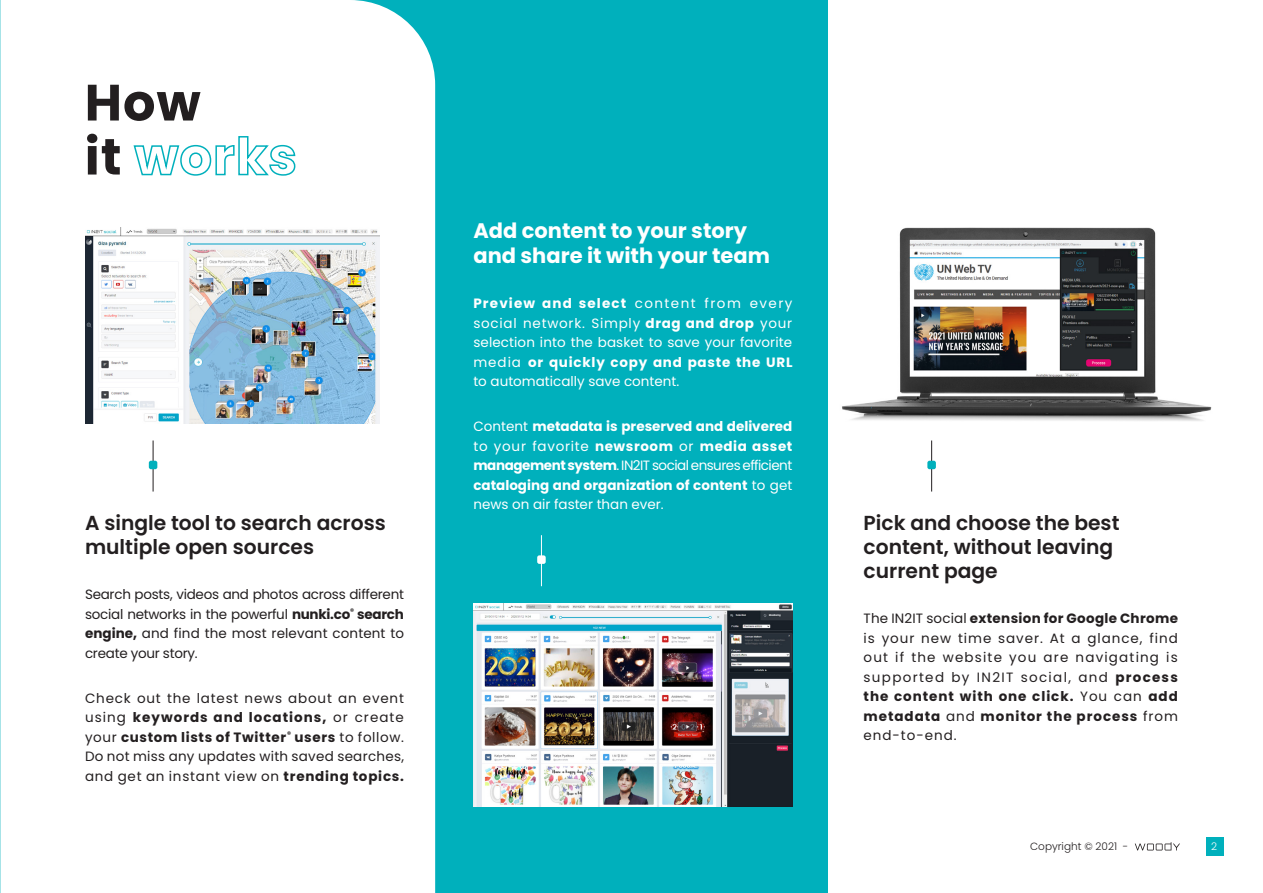
<style>
.page{position:relative;width:1263px;height:893px;background:#fff}
.page>*{position:absolute;margin:0;border:0;box-sizing:border-box;transform-origin:0 0}
.t1{font:700 51px/54px "Poppins";letter-spacing:.02em;color:#231f20}
.t2{font:700 21px/25.2px "Poppins";color:#fff}
.t3{font:600 20.25px/24.3px "Poppins";color:#231f20}
.t4{font:13.5px/19.5px "Poppins";letter-spacing:.02em;color:#231f20;text-align:justify}
.t5{font:700 13.5px/19.5px "Poppins";color:#fff;text-align:justify}
.t6{font:13.5px/19.5px "Poppins";color:#fff;text-align:justify}
.t7{font:300 10.5px "Poppins";color:#231f20}
.t8{font:300 10.5px "Poppins";color:#fff}
.s1{color:#00b0bc}
.s2{font-weight:700}
.s3{font-weight:400}
</style>
<div class="page">
<div style="left:1206px;top:837px;width:17px;height:18px;background:#00b0bc"></div>
<svg style="left:1135px;top:842px;width:45px;height:8px"></svg>
<div style="left:0;top:0;width:827px;height:893px;background:#00b0bc"></div>
<div style="left:0;top:0;width:435px;height:893px;background:#fff"></div>
<img style="left:85px;top:227px;width:294px;height:196px">
<img style="left:473px;top:603px;width:319px;height:203px">
<img style="left:842px;top:227px;width:370px;height:194px">
<hr style="left:153px;top:440px;width:1px;height:51px;background:#231f20">
<div style="left:149px;top:461px;width:8px;height:8px;background:#00b0bc;border-radius:2px"></div>
<hr style="left:931px;top:440px;width:1px;height:51px;background:#231f20">
<div style="left:927px;top:461px;width:9px;height:8px;background:#00b0bc;border-radius:2px"></div>
<hr style="left:541px;top:535px;width:1px;height:51px;background:#fff">
<div style="left:537px;top:555px;width:9px;height:9px;background:#fff;border-radius:2px"></div>
<p class="t1" style="left:85px;top:76px;width:214px">How<br>it <span class="s1">works</span></p>
<p class="t3" style="left:85px;top:511px;width:302px">A single tool to search across multiple open sources</p>
<p class="t4" style="left:85px;top:585px;width:321px">Search posts, videos and photos across different social networks in the powerful <span class="s2">nunki.co</span><sup>®</sup> <span class="s2">search engine,</span> and find the most relevant content to create your story.</p>
<p class="t4" style="left:85px;top:688px;width:320px">Check out the latest news about an event using <span class="s2">keywords and locations,</span> or create your <span class="s2">custom lists of Twitter</span><sup>®</sup> <span class="s2">users</span> to follow.<br>Do not miss any updates with saved searches, and get an instant view on <span class="s2">trending topics.</span></p>
<p class="t2" style="left:473px;top:218px;width:298px">Add content to your story and share it with your team</p>
<p class="t6" style="left:473px;top:294px;width:321px"><span class="s2">Preview and select</span> content from every social network. Simply <span class="s2">drag and drop</span> your selection into the basket to save your favorite media <span class="s2">or quickly copy and paste the URL </span>to automatically save content.</p>
<p class="t5" style="left:473px;top:417px;width:320px"><span class="s3">Content</span> metadata is preserved and delivered <span class="s3">to your favorite</span> newsroom <span class="s3">or</span> media asset management system<span class="s3">. IN2IT social ensures efficient </span>cataloging and organization of content <span class="s3">to get news on air faster than ever.</span></p>
<p class="t3" style="left:864px;top:511px;width:257px">Pick and choose the best content, without leaving current page</p>
<p class="t4" style="left:864px;top:609px;width:316px">The IN2IT social <span class="s2">extension for Google Chrome </span>is your new time saver. At a glance, find out if the website you are navigating is supported by IN2IT social, and <span class="s2">process the content with one click.</span> You can <span class="s2">add metadata</span> and <span class="s2">monitor the process</span> from end-to-end.</p>
<p class="t7" style="left:1030px;top:841px;width:100px">Copyright © 2021 -</p>
<p class="t8" style="left:1211px;top:841px;width:8px">2</p>
</div>
